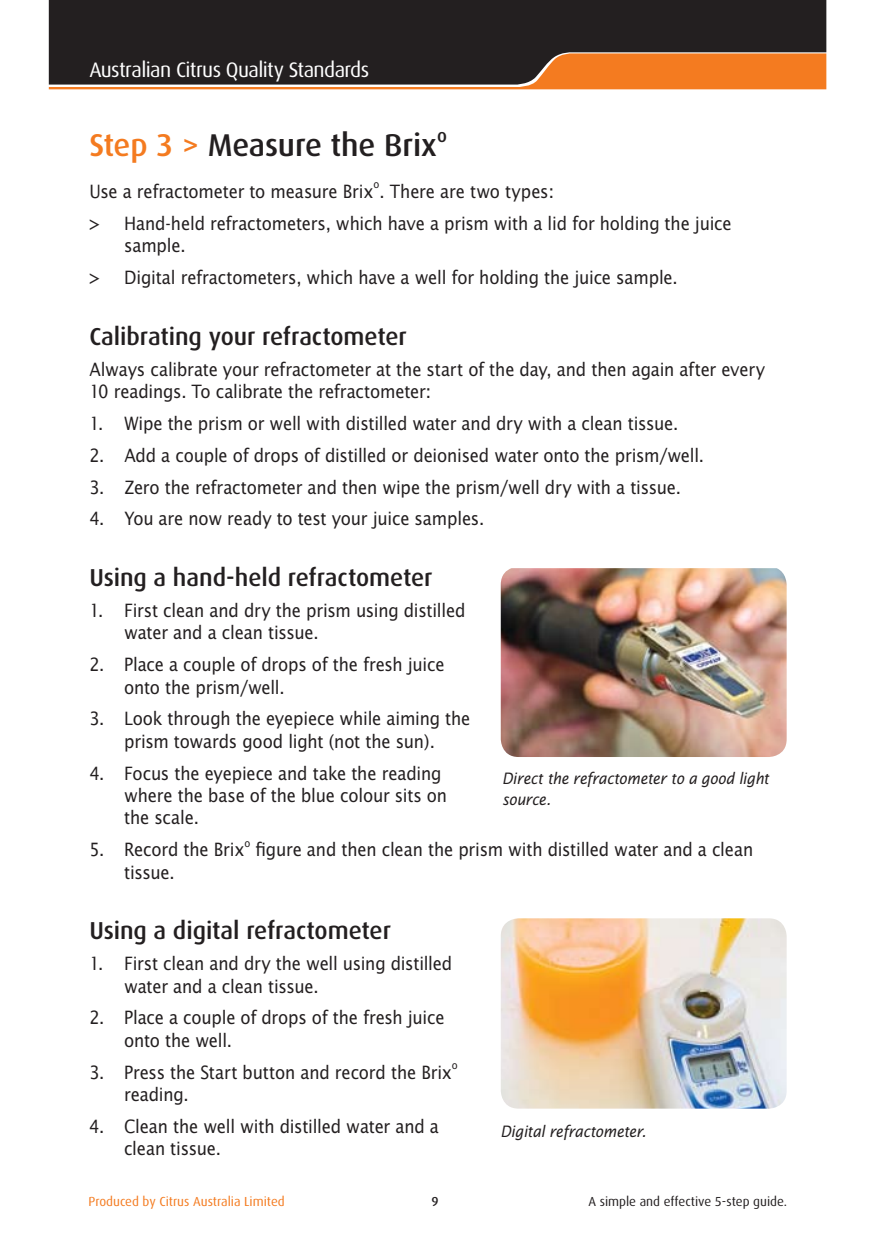
<style>
.page{position:relative;width:876px;height:1241px;background:#fff}
.page>*{position:absolute;margin:0;border:0;box-sizing:border-box;transform-origin:0 0}
.t1{font:500 31.5px "Dax";letter-spacing:-.005em;color:#231f20}
.t2{font:500 24.5px "Dax";letter-spacing:-.005em;color:#231f20}
.t3{font:21px "Dax";letter-spacing:-.03em;color:#fff}
.t4{font:18.38px/22.4px "Lucida Sans";letter-spacing:-.015em;color:#231f20;scale:.9 1}
.t5{font:italic 15.75px/21px "Lucida Sans";letter-spacing:-.01em;color:#231f20;scale:.9 1}
.t6{font:13.12px "Dax";color:#f47b20}
.t7{font:13.12px "Dax";color:#231f20}
.t8{font:500 13.12px "Dax";color:#231f20}
.t9{font:10.67px "Lucida Sans";color:#231f20;scale:.9 1}
.s1{color:#f47b20}
</style>
<div class="page">
<div style="left:49px;top:0;width:777px;height:53px;background:#231f20"></div>
<svg style="left:49px;top:53px;width:777px;height:36px;background:#7f4e2b"></svg>
<img style="left:501px;top:918px;width:285px;height:190px">
<img style="left:501px;top:568px;width:285px;height:189px">
<p class="t3" style="left:89px;top:59px;width:281px">Australian Citrus Quality Standards</p>
<h1 class="t1" style="left:89px;top:127px;width:359px"><span class="s1">Step 3 &gt;</span> Measure the Brix<sup>o</sup></h1>
<p class="t4" style="left:89px;top:180px;width:517px">Use a refractometer to measure Brix . There are two types:</p>
<p class="t9" style="left:373px;top:178px;width:8px">o</p>
<p class="t4" style="left:124px;top:212px;width:676px;text-indent:-35px">&gt; Hand-held refractometers, which have a prism with a lid for holding the juice sample.</p>
<p class="t4" style="left:89px;top:267px;width:655px">&gt; Digital refractometers, which have a well for holding the juice sample.</p>
<h2 class="t2" style="left:89px;top:322px;width:319px">Calibrating your refractometer</h2>
<p class="t4" style="left:89px;top:358px;width:752px">Always calibrate your refractometer at the start of the day, and then again after every<br>10 readings. To calibrate the refractometer:</p>
<p class="t4" style="left:89px;top:412px;width:656px">1. Wipe the prism or well with distilled water and dry with a clean tissue.</p>
<p class="t4" style="left:89px;top:444px;width:684px">2. Add a couple of drops of distilled or deionised water onto the prism/well.</p>
<p class="t4" style="left:89px;top:476px;width:659px">3. Zero the refractometer and then wipe the prism/well dry with a tissue.</p>
<p class="t4" style="left:89px;top:508px;width:440px">4. You are now ready to test your juice samples.</p>
<h2 class="t2" style="left:89px;top:563px;width:344px">Using a hand-held refractometer</h2>
<p class="t4" style="left:124px;top:599px;width:381px;text-indent:-35px">1. First clean and dry the prism using distilled water and a clean tissue.</p>
<p class="t4" style="left:124px;top:653px;width:358px;text-indent:-35px">2. Place a couple of drops of the fresh juice onto the prism/well.</p>
<p class="t4" style="left:89px;top:707px;width:425px;text-align:center">3. Look through the eyepiece while aiming the prism towards good light (not the sun).</p>
<p class="t4" style="left:124px;top:762px;width:360px;text-indent:-35px">4. Focus the eyepiece and take the reading where the base of the blue colour sits on the scale.</p>
<p class="t4" style="left:89px;top:838px;width:174px">5. Record the Brix</p>
<p class="t9" style="left:244px;top:836px;width:8px">o</p>
<p class="t4" style="left:255px;top:838px;width:554px">figure and then clean the prism with distilled water and a clean</p>
<p class="t4" style="left:124px;top:861px;width:58px">tissue.</p>
<p class="t5" style="left:502px;top:767px;width:298px">Direct the refractometer to a good light source.</p>
<h2 class="t2" style="left:89px;top:916px;width:303px">Using a digital refractometer</h2>
<p class="t4" style="left:124px;top:952px;width:366px;text-indent:-35px">1. First clean and dry the well using distilled water and a clean tissue.</p>
<p class="t4" style="left:124px;top:1006px;width:358px;text-indent:-35px">2. Place a couple of drops of the fresh juice onto the well.</p>
<p class="t4" style="left:89px;top:1060px;width:404px">3. Press the Start button and record the Brix</p>
<p class="t9" style="left:452px;top:1058px;width:8px">o</p>
<p class="t4" style="left:124px;top:1083px;width:73px">reading.</p>
<p class="t4" style="left:124px;top:1115px;width:351px;text-indent:-35px">4. Clean the well with distilled water and a clean tissue.</p>
<p class="t5" style="left:500px;top:1121px;width:163px">Digital refractometer.</p>
<p class="t6" style="left:88px;top:1194px;width:198px">Produced by Citrus Australia Limited</p>
<p class="t8" style="left:431px;top:1194px;width:9px">9</p>
<p class="t7" style="left:588px;top:1194px;width:200px">A simple and effective 5-step guide.</p>
</div>
